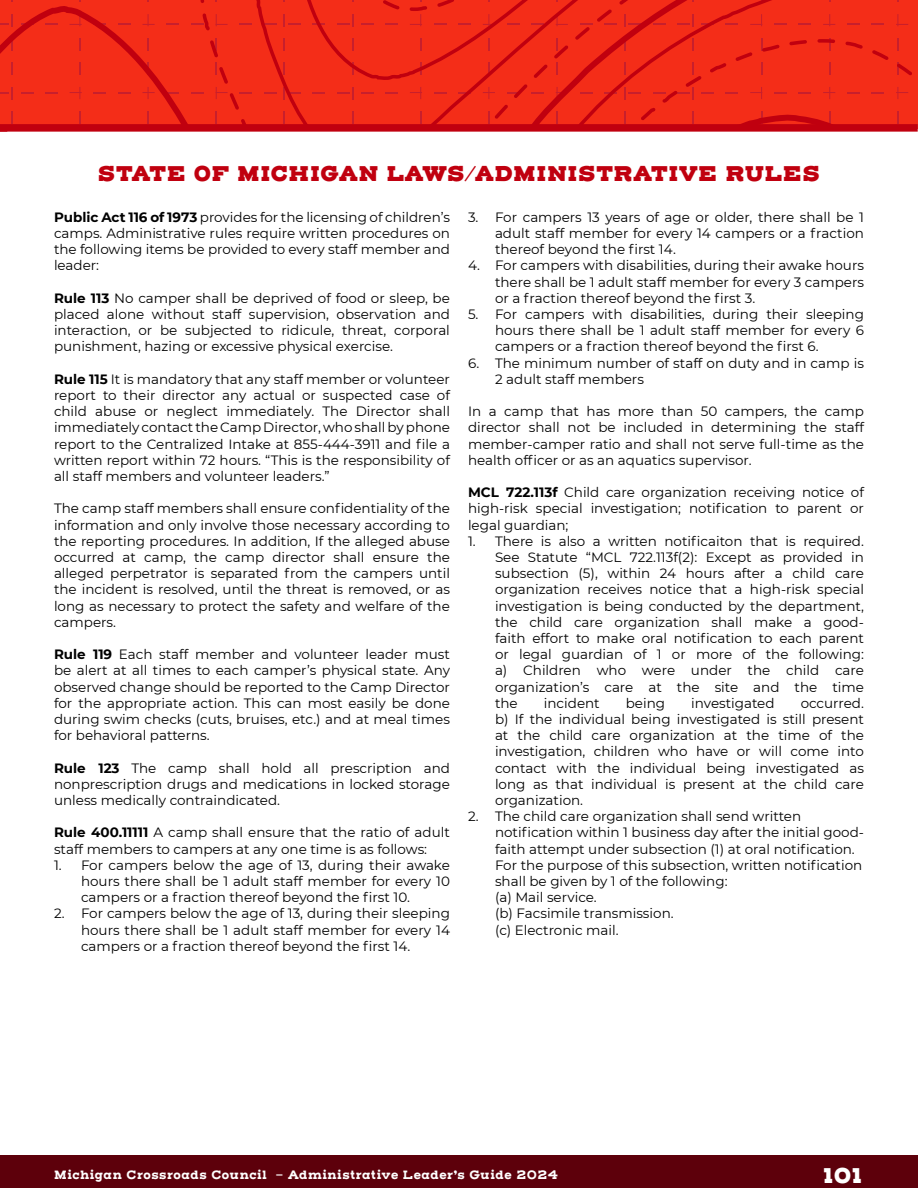
<style>
.page{position:relative;width:918px;height:1188px;background:#fff}
.page>*{position:absolute;margin:0;border:0;box-sizing:border-box;transform-origin:0 0}
.t1{font:900 21px "Henderson Slab Basic";color:#c0000f}
.t2{font:900 21px "Henderson Slab Basic";color:#fff}
.t3{font:13.5px/16.2px "Montserrat";color:#000;text-align:justify}
.t4{font:700 12px "Henderson Slab Basic";color:#fff}
.s1{font-weight:700}
</style>
<div class="page">
<div style="left:0;top:1155px;width:918px;height:33px;background:#5d000b"></div>
<div style="left:0;top:124px;width:918px;height:8px;background:#c0000f"></div>
<svg style="left:0;top:0;width:918px;height:124px;background:#ef2917"></svg>
<h1 class="t1" style="left:98px;top:158px;width:724px">STATE OF MICHIGAN LAWS/ADMINISTRATIVE RULES</h1>
<p class="t3" style="left:54px;top:208px;width:398px"><span class="s1">Public Act 116 of 1973</span> provides for the licensing of children’s camps. Administrative rules require written procedures on the following items be provided to every staff member and leader:</p>
<p class="t3" style="left:54px;top:289px;width:398px"><span class="s1">Rule 113</span> No camper shall be deprived of food or sleep, be placed alone without staff supervision, observation and interaction, or be subjected to ridicule, threat, corporal punishment, hazing or excessive physical exercise.</p>
<p class="t3" style="left:54px;top:370px;width:398px"><span class="s1">Rule 115</span> It is mandatory that any staff member or volunteer report to their director any actual or suspected case of child abuse or neglect immediately. The Director shall immediately contact the Camp Director, who shall by phone report to the Centralized Intake at 855-444-3911 and file a written report within 72 hours. “This is the responsibility of all staff members and volunteer leaders.”</p>
<p class="t3" style="left:54px;top:500px;width:398px">The camp staff members shall ensure confidentiality of the information and only involve those necessary according to the reporting procedures. In addition, If the alleged abuse occurred at camp, the camp director shall ensure the alleged perpetrator is separated from the campers until the incident is resolved, until the threat is removed, or as long as necessary to protect the safety and welfare of the campers.</p>
<p class="t3" style="left:54px;top:646px;width:398px"><span class="s1">Rule 119</span> Each staff member and volunteer leader must be alert at all times to each camper’s physical state. Any observed change should be reported to the Camp Director for the appropriate action. This can most easily be done during swim checks (cuts, bruises, etc.) and at meal times for behavioral patterns.</p>
<p class="t3" style="left:54px;top:759px;width:398px"><span class="s1">Rule 123</span> The camp shall hold all prescription and nonprescription drugs and medications in locked storage unless medically contraindicated.</p>
<p class="t3" style="left:54px;top:824px;width:397px"><span class="s1">Rule 400.11111</span> A camp shall ensure that the ratio of adult staff members to campers at any one time is as follows:</p>
<p class="t3" style="left:81px;top:856px;width:370px;text-indent:-27px">1. For campers below the age of 13, during their awake hours there shall be 1 adult staff member for every 10 campers or a fraction thereof beyond the first 10.</p>
<p class="t3" style="left:81px;top:905px;width:370px;text-indent:-27px">2. For campers below the age of 13, during their sleeping hours there shall be 1 adult staff member for every 14 campers or a fraction thereof beyond the first 14.</p>
<p class="t3" style="left:495px;top:208px;width:371px;text-indent:-27px">3. For campers 13 years of age or older, there shall be 1 adult staff member for every 14 campers or a fraction thereof beyond the first 14.</p>
<p class="t3" style="left:495px;top:257px;width:371px;text-indent:-27px">4. For campers with disabilities, during their awake hours there shall be 1 adult staff member for every 3 campers or a fraction thereof beyond the first 3.</p>
<p class="t3" style="left:495px;top:306px;width:371px;text-indent:-27px">5. For campers with disabilities, during their sleeping hours there shall be 1 adult staff member for every 6 campers or a fraction thereof beyond the first 6.</p>
<p class="t3" style="left:495px;top:354px;width:371px;text-indent:-27px">6. The minimum number of staff on duty and in camp is<br>2 adult staff members</p>
<p class="t3" style="left:468px;top:403px;width:398px">In a camp that has more than 50 campers, the camp director shall not be included in determining the staff member-camper ratio and shall not serve full-time as the health officer or as an aquatics supervisor.</p>
<p class="t3" style="left:468px;top:484px;width:398px"><span class="s1">MCL 722.113f</span> Child care organization receiving notice of high-risk special investigation; notification to parent or legal guardian;</p>
<p class="t3" style="left:495px;top:532px;width:371px;text-indent:-27px">1. There is also a written notificaiton that is required.<br>See Statute “MCL 722.113f(2): Except as provided in subsection (5), within 24 hours after a child care organization receives notice that a high-risk special investigation is being conducted by the department, the child care organization shall make a good&shy;faith effort to make oral notification to each parent or legal guardian of 1 or more of the following: a) Children who were under the child care organization’s care at the site and the time the</p>
<p class="t3" style="left:495px;top:694px;width:371px;text-indent:306px">occurred. b) If the individual being investigated is still present at the child care organization at the time of the investigation, children who have or will come into contact with the individual being investigated as long as that individual is present at the child care organization.</p>
<p class="t3" style="left:495px;top:808px;width:371px;text-align:left;text-indent:-27px">2. The child care organization shall send written notification within 1 business day after the initial good&shy;faith attempt under subsection (1) at oral notification.<br>For the purpose of this subsection, written notification shall be given by 1 of the following:<br>(a) Mail service.<br>(b) Facsimile transmission.<br>(c) Electronic mail.</p>
<p class="t3" style="left:544px;top:694px;width:57px">incident</p>
<p class="t3" style="left:626px;top:694px;width:41px">being</p>
<p class="t3" style="left:691px;top:694px;width:85px">investigated</p>
<p class="t4" style="left:54px;top:1167px;width:506px">Michigan Crossroads Council - Administrative Leader’s Guide 2024</p>
<h1 class="t2" style="left:823px;top:1161px;width:41px">101</h1>
</div>
